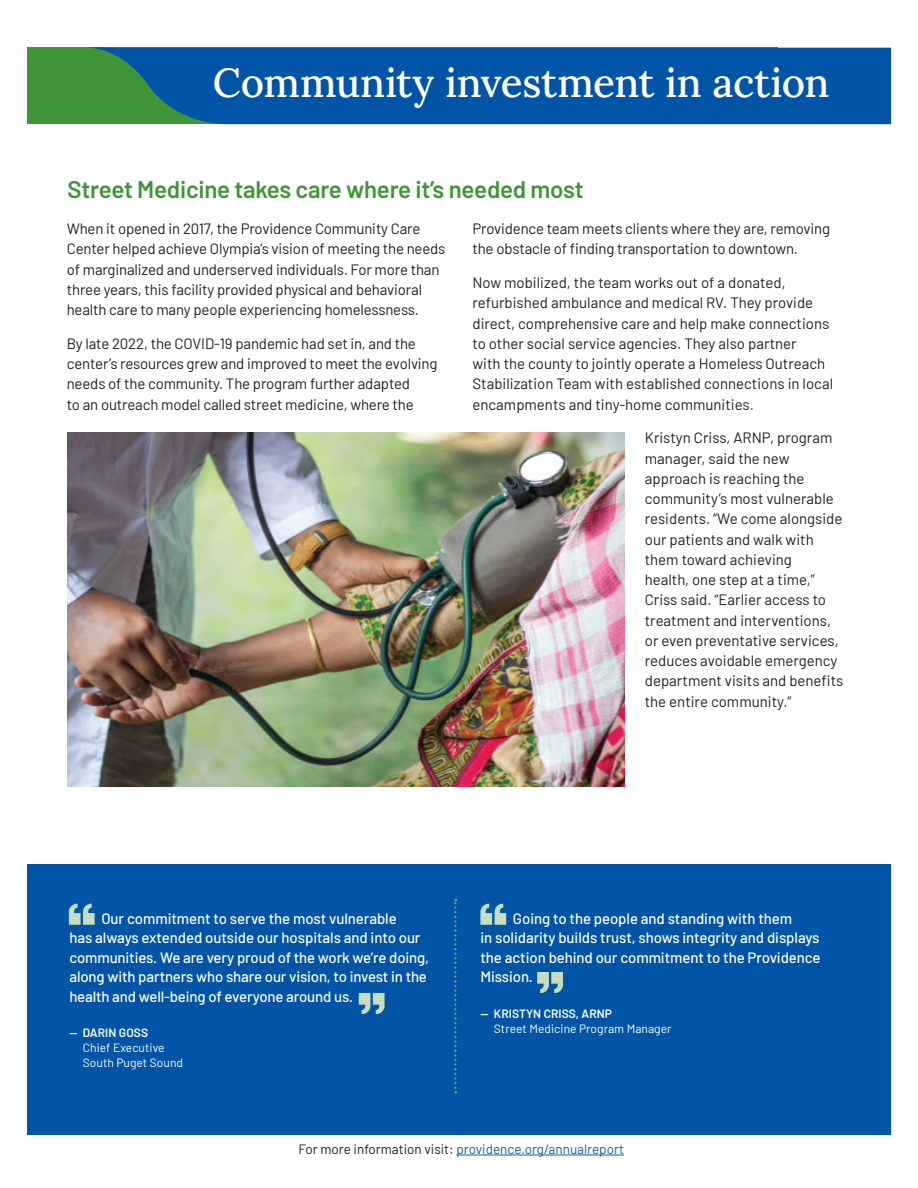
<style>
.page{position:relative;width:918px;height:1188px;background:#fff}
.page>*{position:absolute;margin:0;border:0;box-sizing:border-box;transform-origin:0 0}
.t1{font:40.5px "Lora";letter-spacing:-.01em;color:#fff}
.t2{font:600 24px "Barlow";letter-spacing:-.01em;color:#3f9537}
.t3{font:15px/20.2px "Barlow";letter-spacing:-.005em;color:#231f20}
.t4{font:500 15px/19.5px "Barlow";letter-spacing:-.01em;color:#fff}
.t5{font:13.5px "Barlow";color:#175d9e}
.t6{font:12px/15px "Barlow";letter-spacing:.005em;color:#fff}
.t7{font:600 12px "Barlow";letter-spacing:.005em;color:#fff}
.s1{color:#231f20}
</style>
<div class="page">
<hr style="left:456px;top:1155px;width:168px;height:1px;background:#175d9e">
<div style="left:27px;top:864px;width:864px;height:270px;background:#0154a6"></div>
<svg style="left:69px;top:904px;width:26px;height:21px"></svg>
<svg style="left:359px;top:993px;width:26px;height:21px"></svg>
<svg style="left:480px;top:904px;width:26px;height:21px"></svg>
<svg style="left:537px;top:972px;width:26px;height:21px"></svg>
<img style="left:68px;top:432px;width:557px;height:355px">
<div style="left:27px;top:47px;width:751px;height:77px;background:#3f9537"></div>
<svg style="left:87px;top:47px;width:804px;height:77px;background:#06599c"></svg>
<svg style="left:454px;top:899px;width:2px;height:195px"></svg>
<h1 class="t1" style="left:213px;top:52px;width:618px">Community investment in action</h1>
<h2 class="t2" style="left:68px;top:171px;width:518px">Street Medicine takes care where it’s needed most</h2>
<p class="t3" style="left:67px;top:217px;width:380px">When it opened in 2017, the Providence Community Care Center helped achieve Olympia’s vision of meeting the needs of marginalized and underserved individuals. For more than three years, this facility provided physical and behavioral health care to many people experiencing homelessness.</p>
<p class="t3" style="left:67px;top:332px;width:372px">By late 2022, the COVID-19 pandemic had set in, and the center’s resources grew and improved to meet the evolving needs of the community. The program further adapted<br>to an outreach model called street medicine, where the</p>
<p class="t3" style="left:472px;top:217px;width:359px">Providence team meets clients where they are, removing the obstacle of finding transportation to downtown.</p>
<p class="t3" style="left:472px;top:271px;width:362px">Now mobilized, the team works out of a donated, refurbished ambulance and medical RV. They provide direct, comprehensive care and help make connections to other social service agencies. They also partner<br>with the county to jointly operate a Homeless Outreach Stabilization Team with established connections in local encampments and tiny-home communities.</p>
<p class="t3" style="left:645px;top:427px;width:200px">Kristyn Criss, ARNP, program manager, said the new approach is reaching the community’s most vulnerable residents. “We come alongside our patients and walk with them toward achieving<br>health, one step at a time,”<br>Criss said. “Earlier access to treatment and interventions, or even preventative services, reduces avoidable emergency department visits and benefits the entire community.”</p>
<p class="t4" style="left:69px;top:908px;width:361px;text-indent:32px">Our commitment to serve the most vulnerable<br>has always extended outside our hospitals and into our communities. We are very proud of the work we’re doing, along with partners who share our vision, to invest in the health and well-being of everyone around us.</p>
<p class="t7" style="left:69px;top:1024px;width:80px">— DARIN GOSS</p>
<p class="t6" style="left:83px;top:1039px;width:102px">Chief Executive<br>South Puget Sound</p>
<p class="t4" style="left:480px;top:908px;width:342px;text-indent:33px">Going to the people and standing with them<br>in solidarity builds trust, shows integrity and displays the action behind our commitment to the Providence Mission.</p>
<p class="t7" style="left:480px;top:1005px;width:133px">— KRISTYN CRISS, ARNP</p>
<p class="t6" style="left:494px;top:1020px;width:179px">Street Medicine Program Manager</p>
<p class="t5" style="left:298px;top:1139px;width:327px"><span class="s1">For more information visit:</span> providence.org/annualreport</p>
</div>
